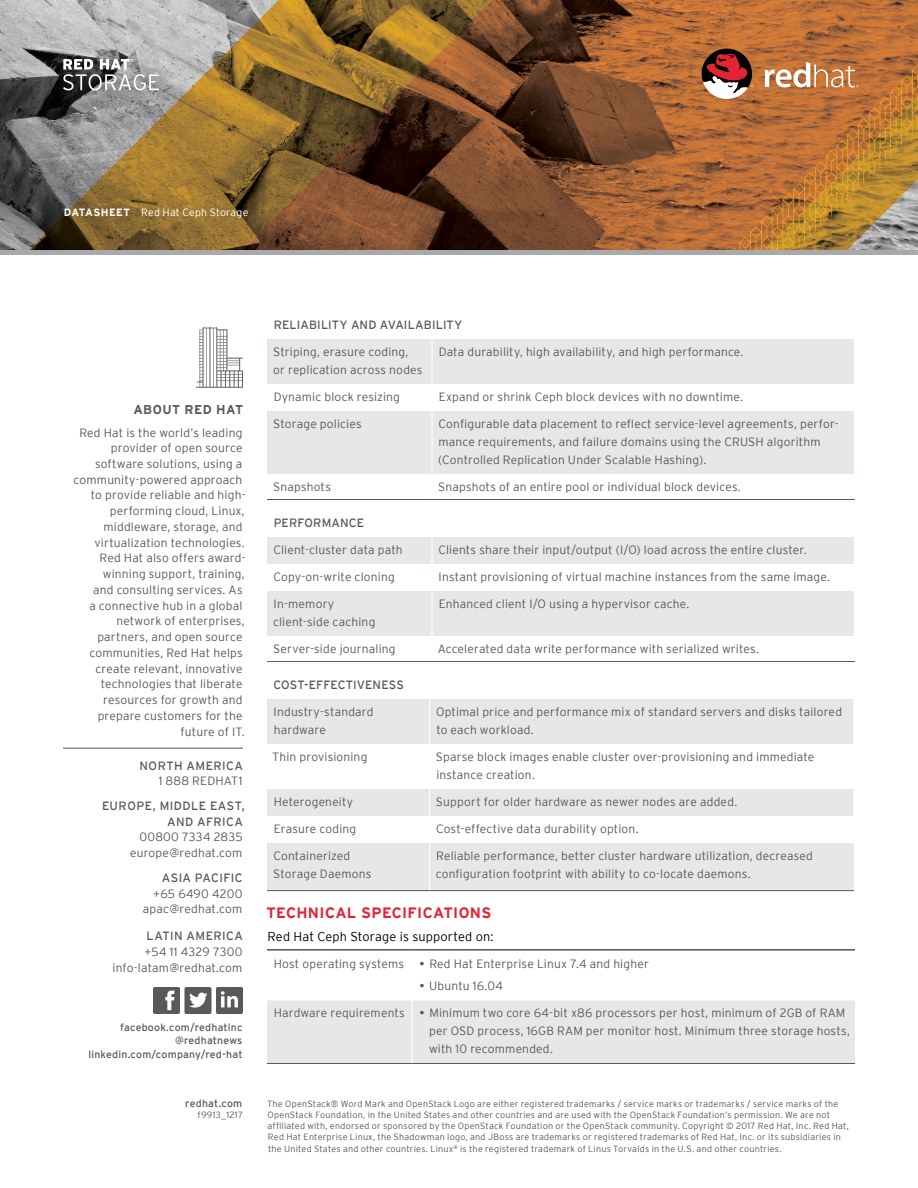
<style>
.page{position:relative;width:918px;height:1188px;background:#fff}
.page>*{position:absolute;margin:0;border:0;box-sizing:border-box;transform-origin:0 0}
.t1{font:700 15px "Interstate";letter-spacing:.02em;color:#e22434}
.t2{font:300 12.75px "Interstate";letter-spacing:.015em;color:#000}
.t3{font:700 12.75px "Interstate";letter-spacing:.03em;color:#58595b}
.t4{font:300 12px/15.8px "Interstate";letter-spacing:.015em;color:#58595b}
.t5{font:12px/15.8px "Interstate";letter-spacing:.02em;color:#58595b;text-align:right}
.t6{font:10.5px/13.5px "Interstate";letter-spacing:.02em;color:#58595b;text-align:right}
.t7{font:300 10.5px "Interstate";letter-spacing:.02em;color:#fff}
.t8{font:300 9px/11.2px "Interstate";letter-spacing:.025em;color:#58595b}
.s1{font-weight:700}
.s2{font-weight:400}
</style>
<div class="page">
<img style="left:0;top:0;width:918px;height:250px">
<hr style="left:63px;top:748px;width:180px;height:1px;background:#58595b">
<svg style="left:153px;top:987px;width:90px;height:27px"></svg>
<svg style="left:196px;top:327px;width:47px;height:61px"></svg>
<svg style="left:267px;top:339px;width:587px;height:135px;fill:#e6e7e8"></svg>
<hr style="left:267px;top:499px;width:165px;height:1px;background:#58595b">
<hr style="left:432px;top:499px;width:423px;height:1px;background:#58595b">
<hr style="left:431px;top:339px;width:2px;height:45px;background:#fff">
<hr style="left:431px;top:384px;width:2px;height:27px;background:#fff">
<hr style="left:431px;top:411px;width:2px;height:63px;background:#fff">
<svg style="left:267px;top:537px;width:587px;height:99px;fill:#e6e7e8"></svg>
<hr style="left:267px;top:661px;width:165px;height:1px;background:#58595b">
<hr style="left:432px;top:661px;width:423px;height:1px;background:#58595b">
<hr style="left:431px;top:537px;width:2px;height:27px;background:#fff">
<hr style="left:431px;top:564px;width:2px;height:27px;background:#fff">
<hr style="left:431px;top:591px;width:2px;height:45px;background:#fff">
<svg style="left:267px;top:699px;width:587px;height:191px;fill:#e6e7e8"></svg>
<hr style="left:429px;top:699px;width:1px;height:45px;background:#fff">
<hr style="left:853px;top:699px;width:1px;height:45px;background:#fff">
<hr style="left:429px;top:744px;width:1px;height:45px;background:#fff">
<hr style="left:853px;top:744px;width:1px;height:45px;background:#fff">
<svg style="left:429px;top:789px;width:1px;height:54px"></svg>
<svg style="left:853px;top:789px;width:1px;height:54px"></svg>
<hr style="left:429px;top:843px;width:1px;height:47px;background:#fff">
<hr style="left:267px;top:890px;width:163px;height:1px;background:#58595b">
<hr style="left:430px;top:890px;width:424px;height:1px;background:#58595b">
<div style="left:267px;top:1000px;width:588px;height:63px;background:#e6e7e8"></div>
<hr style="left:267px;top:1063px;width:145px;height:1px;background:#58595b">
<hr style="left:412px;top:1063px;width:443px;height:1px;background:#58595b">
<hr style="left:412px;top:1000px;width:1px;height:63px;background:#fff">
<hr style="left:267px;top:950px;width:145px;height:1px;background:#000">
<hr style="left:412px;top:950px;width:443px;height:1px;background:#000">
<svg style="left:765px;top:62px;width:94px;height:25px"></svg>
<svg style="left:702px;top:49px;width:51px;height:50px"></svg>
<svg style="left:63px;top:59px;width:96px;height:31px"></svg>
<div style="left:0;top:250px;width:918px;height:5px;background:#a7a9ac"></div>
<p class="t7" style="left:64px;top:206px;width:186px"><span class="s1">DATASHEET</span> Red Hat Ceph Storage</p>
<p class="t3" style="left:133px;top:402px;width:111px">ABOUT RED HAT</p>
<p class="t4" style="left:74px;top:424px;width:173px;text-align:right">Red Hat is the world’s leading provider of open source software solutions, using a community-powered approach to provide reliable and high&shy;performing cloud, Linux, middleware, storage, and virtualization technologies.<br>Red Hat also offers award&shy;winning support, training,<br>and consulting services. As<br>a connective hub in a global network of enterprises, partners, and open source communities, Red Hat helps create relevant, innovative technologies that liberate resources for growth and prepare customers for the future of IT.</p>
<p class="t5" style="left:140px;top:757px;width:105px">NORTH AMERICA</p>
<p class="t4" style="left:159px;top:773px;width:85px">1 888 REDHAT1</p>
<p class="t5" style="left:102px;top:798px;width:144px">EUROPE, MIDDLE EAST,<br>AND AFRICA</p>
<p class="t4" style="left:130px;top:829px;width:114px;text-align:right">00800 7334 2835 europe@redhat.com</p>
<p class="t5" style="left:162px;top:870px;width:83px">ASIA PACIFIC</p>
<p class="t4" style="left:143px;top:886px;width:101px;text-align:right">+65 6490 4200 apac@redhat.com</p>
<p class="t5" style="left:147px;top:928px;width:98px">LATIN AMERICA</p>
<p class="t4" style="left:113px;top:944px;width:131px;text-align:right">+54 11 4329 7300 info-latam@redhat.com</p>
<p class="t6" style="left:88px;top:1020px;width:156px">facebook.com/redhatinc @redhatnews linkedin.com/company/red-hat</p>
<p class="t6" style="left:185px;top:1096px;width:59px">redhat.com</p>
<p class="t8" style="left:198px;top:1109px;width:47px">f9913_1217</p>
<p class="t5" style="left:274px;top:316px;width:190px">RELIABILITY AND AVAILABILITY</p>
<p class="t4" style="left:273px;top:342px;width:151px;line-height:18px">Striping, erasure coding, or replication across nodes</p>
<p class="t4" style="left:439px;top:343px;width:306px">Data durability, high availability, and high performance.</p>
<p class="t4" style="left:274px;top:388px;width:128px">Dynamic block resizing</p>
<p class="t4" style="left:439px;top:388px;width:306px">Expand or shrink Ceph block devices with no downtime.</p>
<p class="t4" style="left:273px;top:415px;width:90px">Storage policies</p>
<p class="t4" style="left:438px;top:414px;width:402px;line-height:18px">Configurable data placement to reflect service-level agreements, perfor&shy;mance requirements, and failure domains using the CRUSH algorithm (Controlled Replication Under Scalable Hashing).</p>
<p class="t4" style="left:273px;top:478px;width:59px">Snapshots</p>
<p class="t4" style="left:438px;top:478px;width:304px">Snapshots of an entire pool or individual block devices.</p>
<p class="t5" style="left:274px;top:514px;width:92px">PERFORMANCE</p>
<p class="t4" style="left:273px;top:541px;width:131px">Client-cluster data path</p>
<p class="t4" style="left:438px;top:541px;width:370px">Clients share their input/output (I/O) load across the entire cluster.</p>
<p class="t4" style="left:273px;top:568px;width:123px">Copy-on-write cloning</p>
<p class="t4" style="left:439px;top:568px;width:393px">Instant provisioning of virtual machine instances from the same image.</p>
<p class="t4" style="left:273px;top:594px;width:104px;line-height:18px">In-memory client-side caching</p>
<p class="t4" style="left:439px;top:595px;width:252px">Enhanced client I/O using a hypervisor cache.</p>
<p class="t4" style="left:273px;top:640px;width:124px">Server-side journaling</p>
<p class="t4" style="left:438px;top:640px;width:323px">Accelerated data write performance with serialized writes.</p>
<p class="t5" style="left:273px;top:676px;width:132px">COST-EFFECTIVENESS</p>
<p class="t4" style="left:274px;top:702px;width:101px;line-height:18px">Industry-standard hardware</p>
<p class="t4" style="left:436px;top:702px;width:407px;line-height:18px">Optimal price and performance mix of standard servers and disks tailored to each workload.</p>
<p class="t4" style="left:272px;top:748px;width:97px">Thin provisioning</p>
<p class="t4" style="left:436px;top:747px;width:380px;line-height:18px">Sparse block images enable cluster over-provisioning and immediate instance creation.</p>
<p class="t4" style="left:274px;top:793px;width:81px">Heterogeneity</p>
<p class="t4" style="left:436px;top:793px;width:303px">Support for older hardware as newer nodes are added.</p>
<p class="t4" style="left:274px;top:820px;width:84px">Erasure coding</p>
<p class="t4" style="left:436px;top:820px;width:204px">Cost-effective data durability option.</p>
<p class="t4" style="left:273px;top:846px;width:100px;line-height:18px">Containerized<br>Storage Daemons</p>
<p class="t4" style="left:436px;top:846px;width:379px;line-height:18px">Reliable performance, better cluster hardware utilization, decreased configuration footprint with ability to co-locate daemons.</p>
<p class="t1" style="left:266px;top:904px;width:226px">TECHNICAL SPECIFICATIONS</p>
<p class="t2" style="left:268px;top:929px;width:227px">Red Hat Ceph Storage is supported on:</p>
<p class="t4" style="left:274px;top:955px;width:132px">Host operating systems</p>
<p class="t4" style="left:420px;top:955px;width:231px"><span class="s2">•</span> Red Hat Enterprise Linux 7.4 and higher</p>
<p class="t4" style="left:420px;top:978px;width:85px"><span class="s2">•</span> Ubuntu 16.04</p>
<p class="t4" style="left:429px;top:1004px;width:422px;line-height:18px;text-indent:-155px">Hardware requirements <span class="s2">•</span> Minimum two core 64-bit x86 processors per host, minimum of 2GB of RAM per OSD process, 16GB RAM per monitor host. Minimum three storage hosts, with 10 recommended.</p>
<p class="t8" style="left:267px;top:1098px;width:583px">The OpenStack® Word Mark and OpenStack Logo are either registered trademarks / service marks or trademarks / service marks of the OpenStack Foundation, in the United States and other countries and are used with the OpenStack Foundation’s permission. We are not affiliated with, endorsed or sponsored by the OpenStack Foundation or the OpenStack community. Copyright © 2017 Red Hat, Inc. Red Hat, Red Hat Enterprise Linux, the Shadowman logo, and JBoss are trademarks or registered trademarks of Red Hat, Inc. or its subsidiaries in the United States and other countries. Linux<sup>®</sup> is the registered trademark of Linus Torvalds in the U.S. and other countries.</p>
</div>
